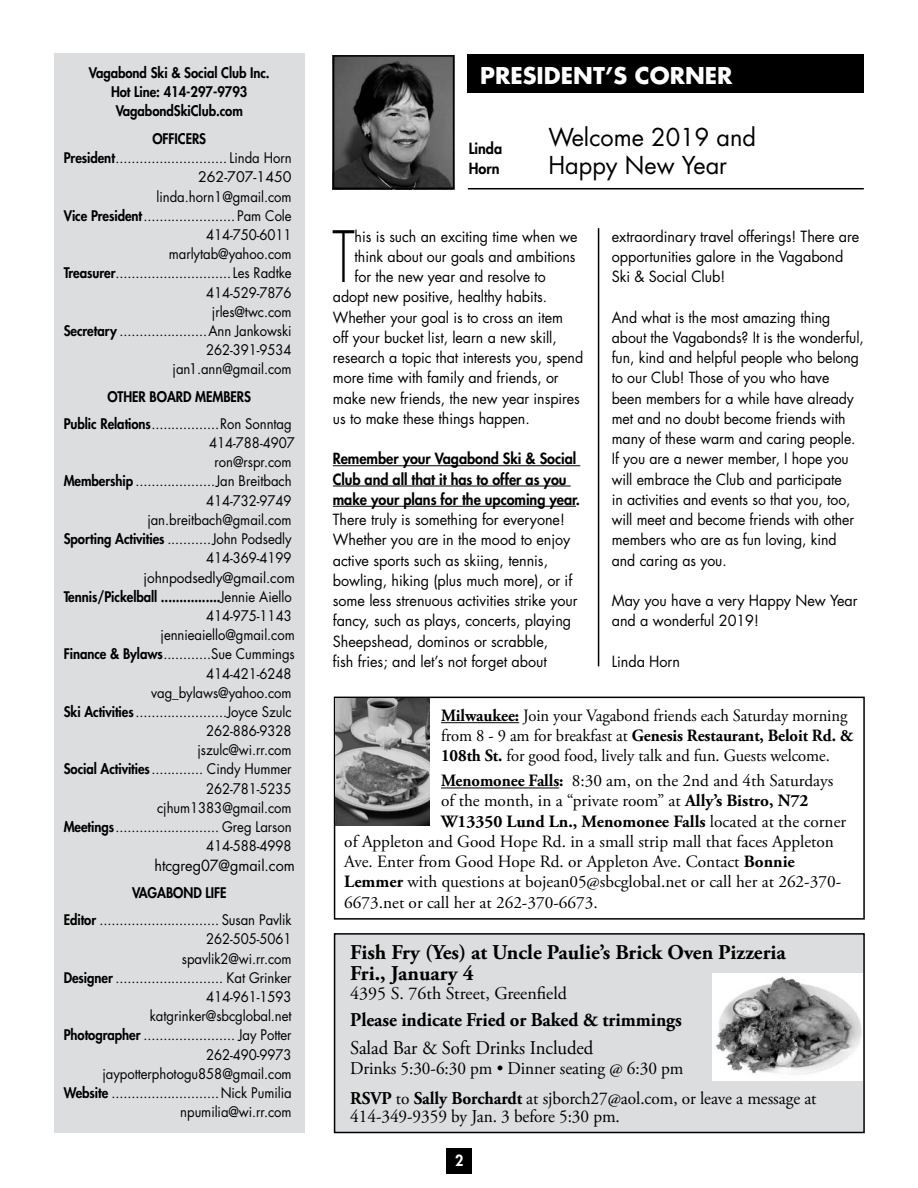
<style>
.page{position:relative;width:918px;height:1188px;background:#fff}
.page>*{position:absolute;margin:0;border:0;box-sizing:border-box;transform-origin:0 0}
.t1{font:300 68.7px "Futura Std";color:#000;scale:.72 1}
.t2{font:24px/28px "Futura Std";color:#000}
.t3{font:700 22.5px "Futura Std";color:#fff}
.t4{font:700 21px/20.7px "Adobe Garamond Pro";color:#000}
.t5{font:700 19.5px "Adobe Garamond Pro";letter-spacing:-.005em;color:#000;scale:.96 1}
.t6{font:19.5px "Adobe Garamond Pro";letter-spacing:-.005em;color:#000;scale:.96 1}
.t7{font:18px/30px "Adobe Garamond Pro";letter-spacing:-.005em;color:#000;scale:.96 1}
.t8{font:18px "Adobe Garamond Pro";letter-spacing:-.005em;color:#000}
.t9{font:17.25px "Adobe Garamond Pro";color:#000}
.t10{font:17.25px/20.2px "Adobe Garamond Pro";color:#000;scale:.96 1}
.t11{font:700 17.25px "Adobe Garamond Pro";color:#000}
.t12{font:15px/20.2px "Futura Std";letter-spacing:-.005em;color:#000;scale:.96 1}
.t13{font:15px/20.2px "Futura Std";letter-spacing:-.005em;color:#000;scale:.94 1}
.t14{font:15px "Futura Std";letter-spacing:-.005em;color:#000;scale:.95 1}
.t15{font:800 15px/20.2px "Futura Std";letter-spacing:-.005em;color:#000;scale:.96 1}
.t16{font:800 15px "Futura Std";color:#fff;scale:.96 1}
.t17{font:14.25px/19.2px "Futura Std";letter-spacing:-.005em;color:#000;text-align:right;scale:.92 1}
.t18{font:800 14.25px/19.2px "Futura Std";letter-spacing:-.005em;color:#000;text-align:center;scale:.92 1}
.t19{font:14.25px "Futura Std";letter-spacing:-.005em;color:#000}
.s1{font-weight:800}
.s2{font-weight:700}
.s3{font-weight:400}
</style>
<div class="page">
<div style="left:446px;top:1148px;width:26px;height:26px;background:#000"></div>
<div style="left:55px;top:54px;width:250px;height:1079px;background:#dcddde"></div>
<hr style="left:441px;top:722px;width:78px;height:1px;background:#000">
<hr style="left:441px;top:788px;width:118px;height:1px;background:#000">
<div style="left:334px;top:697px;width:531px;height:223px;border:2px solid #000"></div>
<img style="left:335px;top:698px;width:94px;height:128px">
<div style="left:468px;top:54px;width:396px;height:39px;background:#000"></div>
<hr style="left:468px;top:188px;width:396px;height:1px;background:#000">
<hr style="left:333px;top:465px;width:247px;height:1px;background:#000">
<hr style="left:333px;top:486px;width:238px;height:1px;background:#000">
<hr style="left:333px;top:506px;width:243px;height:1px;background:#000">
<hr style="left:598px;top:228px;width:1px;height:438px;background:#000">
<img style="left:336px;top:58px;width:115px;height:128px">
<div style="left:333px;top:55px;width:121px;height:134px;border:2px solid #000"></div>
<div style="left:335px;top:934px;width:529px;height:198px;background:#dcddde"></div>
<div style="left:334px;top:933px;width:531px;height:200px;border:2px solid #000"></div>
<img style="left:713px;top:973px;width:150px;height:107px">
<p class="t18" style="left:89px;top:63px;width:198px">Vagabond Ski &amp; Social Club Inc.<br>Hot Line: 414-297-9793<br>VagabondSkiClub.com</p>
<p class="t18" style="left:152px;top:129px;width:45px">OFFICERS</p>
<p class="t17" style="left:64px;top:148px;width:249px"><span class="s1">President</span>............................ Linda Horn</p>
<p class="t19" style="left:198px;top:168px;width:95px">262-707-1450</p>
<p class="t17" style="left:157px;top:187px;width:148px">linda.horn1@gmail.com</p>
<p class="t17" style="left:64px;top:206px;width:249px"><span class="s1">Vice President</span>....................... Pam Cole</p>
<p class="t17" style="left:206px;top:225px;width:95px">414-750-6011</p>
<p class="t17" style="left:169px;top:244px;width:135px">marlytab@yahoo.com</p>
<p class="t17" style="left:64px;top:264px;width:249px"><span class="s1">Treasurer</span>.............................Les Radtke</p>
<p class="t17" style="left:206px;top:283px;width:95px">414-529-7876</p>
<p class="t17" style="left:212px;top:302px;width:88px">jrles@twc.com</p>
<p class="t17" style="left:64px;top:321px;width:249px"><span class="s1">Secretary</span> ......................Ann Jankowski</p>
<p class="t17" style="left:206px;top:340px;width:95px">262-391-9534</p>
<p class="t17" style="left:173px;top:360px;width:131px">jan1.ann@gmail.com</p>
<p class="t18" style="left:107px;top:387px;width:75px">OTHER BOARD</p>
<p class="t17" style="left:64px;top:384px;width:249px;line-height:26.7px;text-align:left;text-indent:132px"><span class="s1">MEMBERS<br>Public Relations</span>.................Ron Sonntag</p>
<p class="t17" style="left:64px;top:433px;width:253px">414-788-4907<br>ron@rspr.com<br><span class="s1">Membership</span> ....................Jan Breitbach<br>414-732-9749 jan.breitbach@gmail.com<br><span class="s1">Sporting Activities</span> ...........John Podsedly<br>414-369-4199 johnpodsedly@gmail.com<br><span class="s1">Tennis/Pickelball ................</span>Jennie Aiello<br>414-975-1143<br>jennieaiello@gmail.com<br><span class="s1">Finance &amp; Bylaws</span>............Sue Cummings<br>414-421-6248<br>vag_bylaws@yahoo.com<br><span class="s1">Ski Activities</span> .......................Joyce Szulc<br>262-886-9328<br>jszulc@wi.rr.com<br><span class="s1">Social Activities</span> ............. Cindy Hummer<br>262-781-5235<br>cjhum1383@gmail.com<br><span class="s1">Meetings</span>.......................... Greg Larson<br>414-588-4998</p>
<p class="t12" style="left:154px;top:855px;width:148px">htcgreg07@gmail.com</p>
<p class="t17" style="left:64px;top:880px;width:249px;line-height:26.7px;text-align:center"><span class="s1">VAGABOND LIFE<br>Editor</span> .............................. Susan Pavlik</p>
<p class="t17" style="left:64px;top:930px;width:249px">262-505-5061<br>spavlik2@wi.rr.com<br><span class="s1">Designer</span> ........................... Kat Grinker<br>414-961-1593 katgrinker@sbcglobal.net<br><span class="s1">Photographer</span> ....................... Jay Potter<br>262-490-9973 jaypotterphotogu858@gmail.com<br><span class="s1">Website</span> ...........................Nick Pumilia npumilia@wi.rr.com</p>
<h3 class="t3" style="left:480px;top:61px;width:254px">PRESIDENT’S CORN ER</h3>
<p class="t15" style="left:469px;top:138px;width:36px">Linda<br>Horn</p>
<h2 class="t2" style="left:548px;top:123px;width:209px">Welcome 2019 and<br>Happy New Year</h2>
<h1 class="t1" style="left:333px;top:215px;width:32px">T</h1>
<p class="t14" style="left:355px;top:226px;width:236px">his is such an exciting time when we</p>
<p class="t14" style="left:355px;top:247px;width:234px">think about our goals and ambitions</p>
<p class="t14" style="left:355px;top:267px;width:203px">for the new year and resolve to</p>
<p class="t14" style="left:333px;top:287px;width:227px">adopt new positive, healthy habits.</p>
<p class="t14" style="left:333px;top:307px;width:244px">Whether your goal is to cross an item</p>
<p class="t14" style="left:333px;top:328px;width:237px">off your bucket list, learn a new skill,</p>
<p class="t14" style="left:333px;top:348px;width:265px">research a topic that interests you, spend</p>
<p class="t14" style="left:333px;top:368px;width:239px">more time with family and friends, or</p>
<p class="t14" style="left:333px;top:388px;width:262px">make new friends, the new year inspires</p>
<p class="t14" style="left:333px;top:409px;width:209px">us to make these things happen.</p>
<p class="t15" style="left:333px;top:449px;width:259px">Remember your Vagabond Ski &amp; Social<br>Club and all that it has to offer as you make your plans for the upcoming year.</p>
<p class="t12" style="left:333px;top:510px;width:257px">There truly is something for everyone!<br>Whether you are in the mood to enjoy active sports such as skiing, tennis, bowling, hiking (plus much more), or if some less strenuous activities strike your fancy, such as plays, concerts, playing Sheepshead, dominos or scrabble,<br>fish fries; and let’s not forget about</p>
<p class="t12" style="left:612px;top:226px;width:259px">extraordinary travel offerings! There are opportunities galore in the Vagabond<br>Ski &amp; Social Club!</p>
<p class="t13" style="left:612px;top:307px;width:270px">And what is the most amazing thing about the Vagabonds? It is the wonderful, fun, kind and helpful people who belong to our Club! Those of you who have<br>been members for a while have already met and no doubt become friends with many of these warm and caring people.<br>If you are a newer member, I hope you will embrace the Club and participate<br>in activities and events so that you, too, will meet and become friends with other members who are as fun loving, kind and caring as you.</p>
<p class="t12" style="left:612px;top:591px;width:257px">May you have a very Happy New Year and a wonderful 2019!</p>
<p class="t12" style="left:612px;top:651px;width:73px">Linda Horn</p>
<p class="t10" style="left:441px;top:706px;width:431px"><span class="s2">Milwaukee:</span> Join your Vagabond friends each Saturday morning from 8 - 9 am for breakfast at <span class="s2">Genesis Restaurant, Beloit Rd. &amp;<br>108th St.</span> for good food, lively talk and fun. Guests welcome.</p>
<p class="t9" style="left:441px;top:770px;width:394px"><span class="s2">Menomonee Falls:</span> 8:30 am, on the 2nd and 4th Saturdays</p>
<p class="t9" style="left:441px;top:791px;width:369px">of the month, in a “private room” at <span class="s2">Ally’s Bistro, N72</span></p>
<p class="t11" style="left:441px;top:811px;width:407px">W13350 Lund Ln., Menomonee Falls <span class="s3">located at the corner</span></p>
<p class="t9" style="left:344px;top:831px;width:491px">of Appleton and Good Hope Rd. in a small strip mall that faces Appleton</p>
<p class="t9" style="left:344px;top:851px;width:452px">Ave. Enter from Good Hope Rd. or Appleton Ave. Contact <span class="s2">Bonnie</span></p>
<p class="t9" style="left:344px;top:872px;width:498px"><span class="s2">Lemmer</span> with questions at bojean05@sbcglobal.net or call her at 262-370-</p>
<p class="t9" style="left:344px;top:892px;width:255px">6673.net or call her at 262-370-6673.</p>
<h3 class="t4" style="left:350px;top:943px;width:437px">Fish Fry (Yes) at Uncle Paulie’s Brick Oven Pizzeria<br>Fri., January 4</h3>
<p class="t8" style="left:350px;top:982px;width:218px">4395 S. 76th Street, Greenfield</p>
<h3 class="t5" style="left:350px;top:1009px;width:347px">Please indicate Fried or Baked &amp; trimmings</h3>
<h3 class="t6" style="left:350px;top:1036px;width:255px">Salad Bar &amp; Soft Drinks Included</h3>
<p class="t7" style="left:350px;top:1054px;width:487px">Drinks 5:30-6:30 pm • Dinner seating @ 6:30 pm<br><span class="s2">RSVP</span> to <span class="s2">Sally Borchardt</span> at sjborch27@aol.com, or leave a message at</p>
<p class="t7" style="left:350px;top:1102px;width:282px">414-349-9359 by Jan. 3 before 5:30 pm.</p>
<p class="t16" style="left:455px;top:1151px;width:10px">2</p>
</div>
